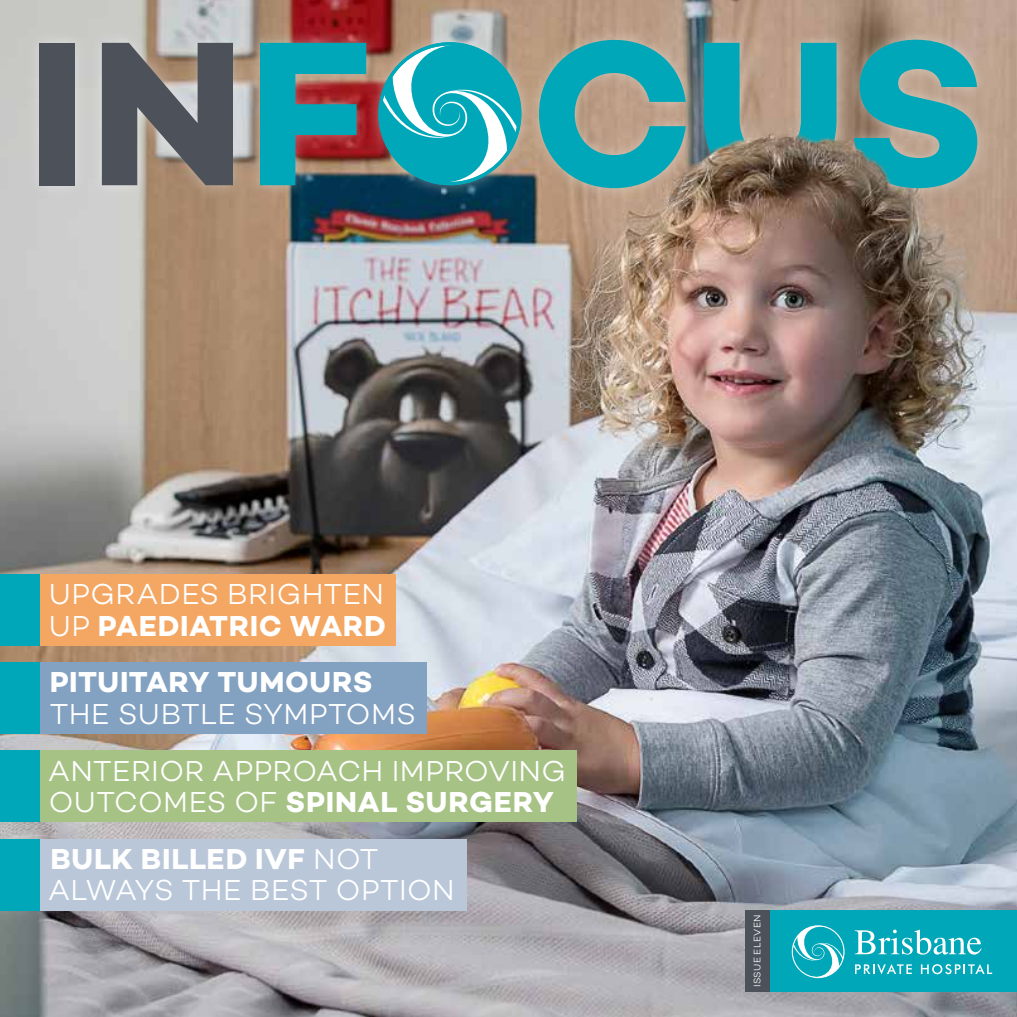
<style>
.page{position:relative;width:1017px;height:1017px;background:#fff}
.page>*{position:absolute;margin:0;border:0;box-sizing:border-box;transform-origin:0 0}
.t1{font:29.4px/56.7px "Campton Light DEMO";letter-spacing:.01em;color:#fff}
.t2{font:29.4px "Campton Bold DEMO";letter-spacing:.015em;color:#fff}
.t3{font:9.62px "Campton Light DEMO";letter-spacing:.035em;color:#fff}
.s1{font-family:"Campton Light DEMO"}
</style>
<div class="page">
<img style="left:0;top:0;width:1017px;height:1017px">
<div style="left:26px;top:26px;width:965px;height:176px;background:#fff;opacity:.4"></div>
<div style="left:40px;top:43px;width:35px;height:142px;background:#4d525a"></div>
<svg style="left:102px;top:43px;width:131px;height:142px;background:#6a696a"></svg>
<svg style="left:539px;top:40px;width:147px;height:148px;background:#58a3a2"></svg>
<svg style="left:704px;top:43px;width:133px;height:145px;background:#5e8d87"></svg>
<svg style="left:854px;top:40px;width:123px;height:148px;background:#41a0a4"></svg>
<svg style="left:260px;top:40px;width:269px;height:148px;background:#49939b"></svg>
<div style="left:770px;top:910px;width:247px;height:82px;background:#00a7b8"></div>
<svg style="left:855px;top:930px;width:126px;height:25px"></svg>
<svg style="left:855px;top:964px;width:57px;height:10px"></svg>
<svg style="left:921px;top:964px;width:71px;height:10px"></svg>
<svg style="left:792px;top:925px;width:53px;height:53px"></svg>
<div style="left:745px;top:910px;width:25px;height:82px;background:#4d525a"></div>
<div style="left:40px;top:574px;width:356px;height:72px;background:#f4a663"></div>
<div style="left:40px;top:839px;width:426px;height:71px;background:#b9c7d9"></div>
<div style="left:40px;top:662px;width:387px;height:72px;background:#83a1c0"></div>
<div style="left:40px;top:751px;width:536px;height:71px;background:#a6c285"></div>
<div style="left:0;top:574px;width:40px;height:72px;background:#00a7b8"></div>
<div style="left:0;top:662px;width:40px;height:72px;background:#00a7b8"></div>
<div style="left:0;top:751px;width:40px;height:71px;background:#00a7b8"></div>
<div style="left:0;top:839px;width:40px;height:71px;background:#00a7b8"></div>
<p class="t1" style="left:49px;top:567px;width:337px">UPGRADES BRIGHTEN</p>
<p class="t2" style="left:49px;top:609px;width:338px"><span class="s1">UP</span> PAEDIATRIC WARD</p>
<p class="t2" style="left:50px;top:665px;width:324px">PITUITARY TUMOURS</p>
<p class="t1" style="left:48px;top:686px;width:519px">THE SUBTLE SYMPTOMS<br>ANTERIOR APPROACH IMPROVING</p>
<p class="t2" style="left:49px;top:785px;width:507px"><span class="s1">OUTCOMES OF</span> SPINAL SURGERY</p>
<p class="t2" style="left:50px;top:842px;width:330px">BULK BILLED IVF <span class="s1">NOT</span></p>
<p class="t1" style="left:48px;top:863px;width:408px">ALWAYS THE BEST OPTION</p>
<p class="t3" style="left:752px;top:987px;width:74px;rotate:-90deg">ISSUE ELEVEN</p>
</div>
